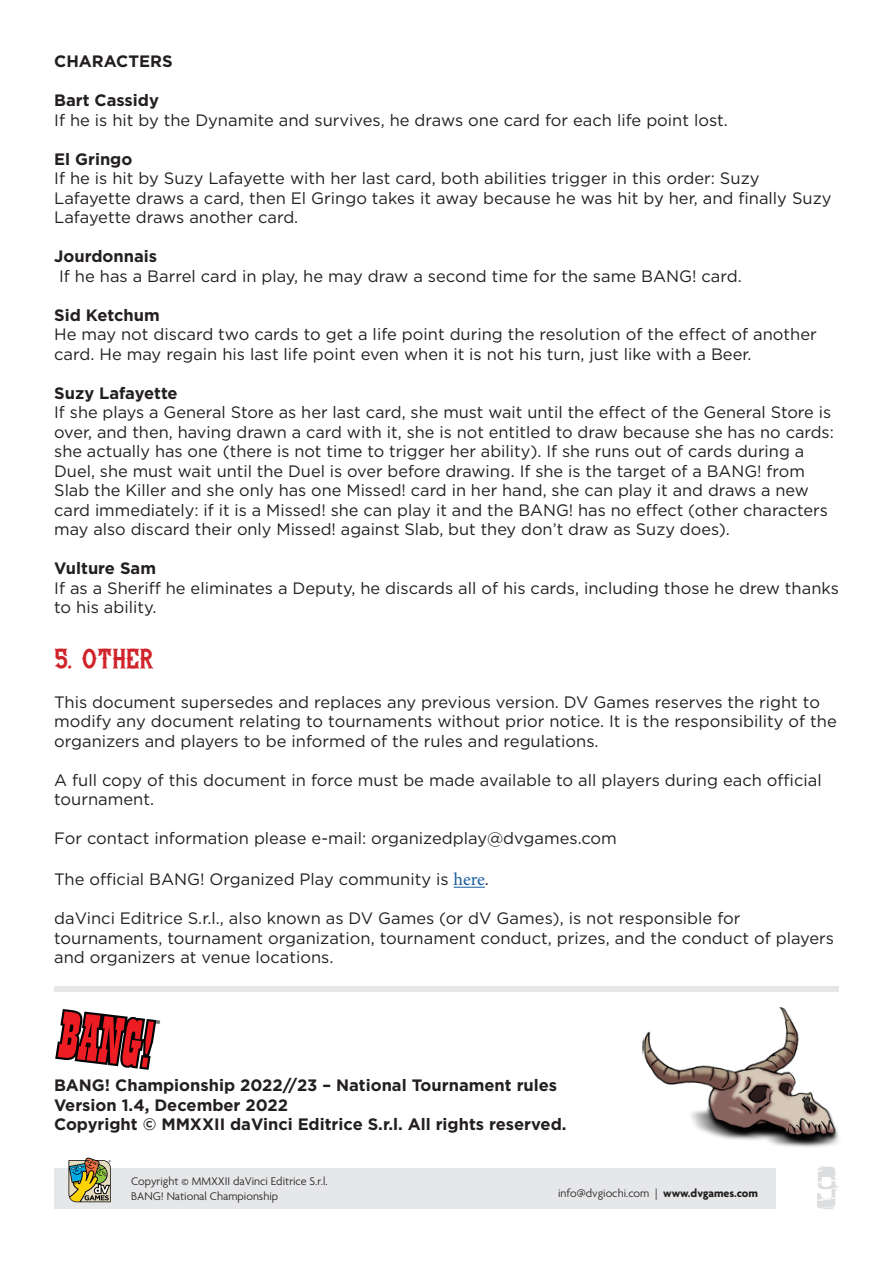
<style>
.page{position:relative;width:893px;height:1263px;background:#fff}
.page>*{position:absolute;margin:0;border:0;box-sizing:border-box;transform-origin:0 0}
.t1{font:54.45px "Perdido";color:#dcdddf}
.t2{font:30px "Whiskey Stones";color:#d1232a}
.t3{font:16.5px/19.5px "Gotham";color:#231f20}
.t4{font:700 16.5px/19.5px "Gotham";color:#231f20}
.t5{font:300 12px/14.4px "Agenda";color:#231f20}
.s1{font-family:"Minion Pro";font-size:18px;color:#175d9e}
.s2{font-weight:700}
</style>
<div class="page">
<div style="left:54px;top:1168px;width:722px;height:40px;background:#e6e7e9"></div>
<svg style="left:69px;top:1157px;width:42px;height:45px;background:#989768"></svg>
<div style="left:54px;top:986px;width:785px;height:5px;background:#e6e7e9"></div>
<svg style="left:55px;top:1009px;width:105px;height:61px"></svg>
<img style="left:642px;top:1007px;width:197px;height:140px">
<hr style="left:454px;top:887px;width:31px;height:1px;background:#175d9e">
<p class="t4" style="left:54px;top:52px;width:120px">CHARACTERS</p>
<p class="t4" style="left:54px;top:91px;width:106px">Bart Cassidy</p>
<p class="t3" style="left:54px;top:110px;width:675px">If he is hit by the Dynamite and survives, he draws one card for each life point lost.</p>
<p class="t4" style="left:54px;top:149px;width:80px">El Gringo</p>
<p class="t3" style="left:54px;top:168px;width:779px">If he is hit by Suzy Lafayette with her last card, both abilities trigger in this order: Suzy<br>Lafayette draws a card, then El Gringo takes it away because he was hit by her, and finally Suzy<br>Lafayette draws another card.</p>
<p class="t4" style="left:54px;top:247px;width:104px">Jourdonnais</p>
<p class="t3" style="left:59px;top:266px;width:684px">If he has a Barrel card in play, he may draw a second time for the same BANG! card.</p>
<p class="t4" style="left:54px;top:305px;width:107px">Sid Ketchum</p>
<p class="t3" style="left:54px;top:324px;width:764px">He may not discard two cards to get a life point during the resolution of the effect of another card. He may regain his last life point even when it is not his turn, just like with a Beer.</p>
<p class="t4" style="left:54px;top:383px;width:125px">Suzy Lafayette</p>
<p class="t3" style="left:54px;top:402px;width:781px">If she plays a General Store as her last card, she must wait until the effect of the General Store is over, and then, having drawn a card with it, she is not entitled to draw because she has no cards: she actually has one (there is not time to trigger her ability). If she runs out of cards during a Duel, she must wait until the Duel is over before drawing. If she is the target of a BANG! from Slab the Killer and she only has one Missed! card in her hand, she can play it and draws a new card immediately: if it is a Missed! she can play it and the BANG! has no effect (other characters may also discard their only Missed! against Slab, but they don’t draw as Suzy does).</p>
<p class="t4" style="left:54px;top:559px;width:103px">Vulture Sam</p>
<p class="t3" style="left:54px;top:578px;width:786px">If as a Sheriff he eliminates a Deputy, he discards all of his cards, including those he drew thanks to his ability.</p>
<h2 class="t2" style="left:54px;top:645px;width:101px">5. OTHER</h2>
<p class="t3" style="left:54px;top:692px;width:784px">This document supersedes and replaces any previous version. DV Games reserves the right to modify any document relating to tournaments without prior notice. It is the responsibility of the organizers and players to be informed of the rules and regulations.</p>
<p class="t3" style="left:54px;top:770px;width:769px">A full copy of this document in force must be made available to all players during each official tournament.</p>
<p class="t3" style="left:54px;top:828px;width:564px">For contact information please e-mail: organizedplay@dvgames.com</p>
<p class="t3" style="left:54px;top:869px;width:436px">The official BANG! Organized Play community is <span class="s1">here</span>.</p>
<p class="t3" style="left:54px;top:908px;width:781px">daVinci Editrice S.r.l., also known as DV Games (or dV Games), is not responsible for tournaments, tournament organization, tournament conduct, prizes, and the conduct of players and organizers at venue locations.</p>
<p class="t4" style="left:54px;top:1075px;width:514px">BANG! Championship 2022//23 – National Tournament rules<br>Version 1.4, December 2022<br>Copyright © MMXXII daVinci Editrice S.r.l. All rights reserved.</p>
<p class="t5" style="left:131px;top:1175px;width:198px">Copyright © MMXXII daVinci Editrice S.r.l.<br>BANG! National Championship</p>
<p class="t5" style="left:558px;top:1187px;width:201px">info@dvgiochi.com | <span class="s2">www.dvgames.com</span></p>
<h1 class="t1" style="left:816px;top:1163px;width:24px">9</h1>
</div>
